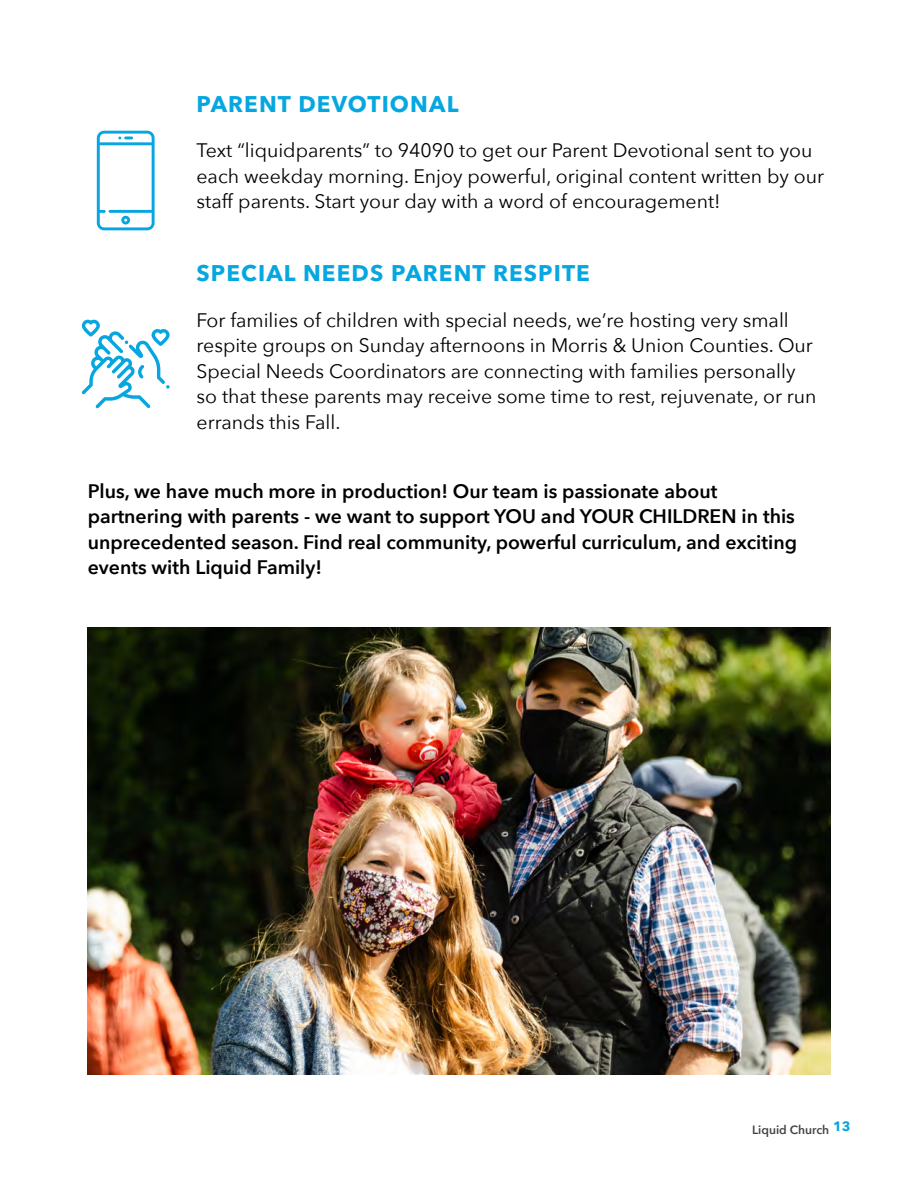
<style>
.page{position:relative;width:918px;height:1188px;background:#fff}
.page>*{position:absolute;margin:0;border:0;box-sizing:border-box;transform-origin:0 0}
.t1{font:700 22.5px "Avenir Next LT Pro";letter-spacing:.05em;color:#06a7e0}
.t2{font:19.5px/25.5px "Avenir Next";color:#000101}
.t3{font:600 19.5px/25.5px "Avenir Next";color:#000}
.t4{font:600 12px "Avenir Next";color:#444}
</style>
<div class="page">
<img style="left:88px;top:628px;width:742px;height:447px">
<svg style="left:82px;top:320px;width:88px;height:88px"></svg>
<svg style="left:97px;top:131px;width:58px;height:99px"></svg>
<p class="t1" style="left:197px;top:90px;width:263px">PARENT DEVOTIONAL</p>
<p class="t2" style="left:197px;top:137px;width:629px">Text “liquidparents” to 94090 to get our Parent Devotional sent to you each weekday morning. Enjoy powerful, original content written by our staff parents. Start your day with a word of encouragement!</p>
<p class="t1" style="left:197px;top:259px;width:395px">SPECIAL NEEDS PARENT RESPITE</p>
<p class="t2" style="left:197px;top:306px;width:622px">For families of children with special needs, we’re hosting very small respite groups on Sunday afternoons in Morris &amp; Union Counties. Our Special Needs Coordinators are connecting with families personally so that these parents may receive some time to rest, rejuvenate, or run errands this Fall.</p>
<p class="t3" style="left:88px;top:478px;width:711px">Plus, we have much more in production! Our team is passionate about partnering with parents - we want to support YOU and YOUR CHILDREN in this unprecedented season. Find real community, powerful curriculum, and exciting events with Liquid Family!</p>
<p class="t4" style="left:752px;top:1120px;width:100px">Liquid Church <sup>13</sup></p>
</div>
